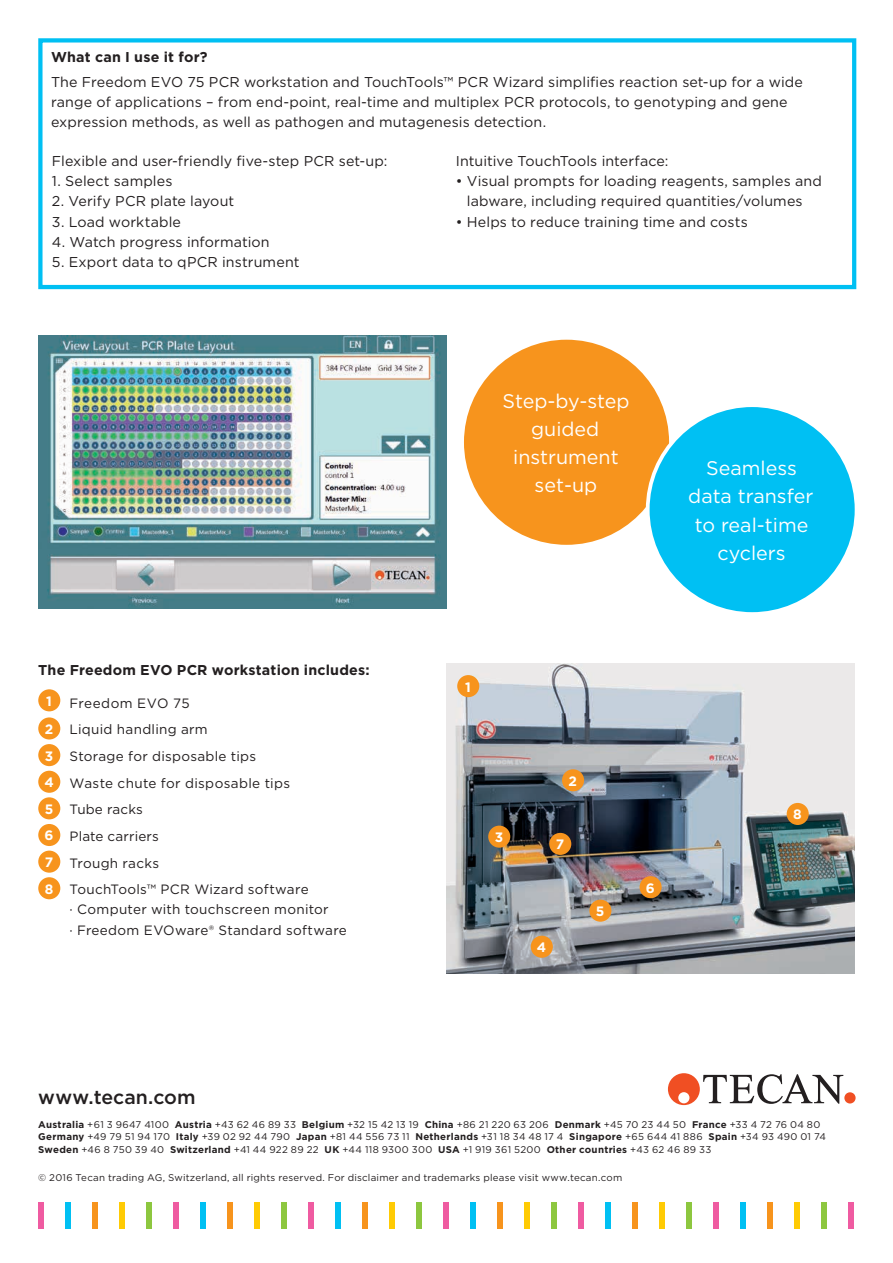
<style>
.page{position:relative;width:893px;height:1263px;background:#fff}
.page>*{position:absolute;margin:0;border:0;box-sizing:border-box;transform-origin:0 0}
.t1{font:19.65px/28.2px "Gotham";color:#fff;text-align:center}
.t2{font:500 19.5px "Gotham";color:#231f20}
.t3{font:14.25px/20.2px "Gotham";letter-spacing:.01em;color:#231f20}
.t4{font:700 14.25px "Gotham";letter-spacing:.015em;color:#231f20}
.t5{font:700 13.65px "Gotham";color:#fff}
.t6{font:13.5px/26.7px "Gotham";letter-spacing:.02em;color:#231f20}
.t7{font:9.75px/12.8px "Gotham";letter-spacing:.025em;color:#231f20}
.s1{font-weight:700;font-size:13.65px;color:#fff}
.s2{font-weight:700}
</style>
<div class="page">
<svg style="left:668px;top:1073px;width:175px;height:32px"></svg>
<div style="left:844px;top:1092px;width:12px;height:11px;background:#f04f23;border-radius:50%"></div>
<div style="left:38px;top:1202px;width:6px;height:27px;background:#ef5ba1"></div>
<div style="left:65px;top:1202px;width:6px;height:27px;background:#00c0f3"></div>
<div style="left:92px;top:1202px;width:6px;height:27px;background:#f7941d"></div>
<div style="left:119px;top:1202px;width:6px;height:27px;background:#ffcb04"></div>
<div style="left:146px;top:1202px;width:6px;height:27px;background:#8dc73f"></div>
<div style="left:173px;top:1202px;width:6px;height:27px;background:#ef5ba1"></div>
<div style="left:200px;top:1202px;width:6px;height:27px;background:#00c0f3"></div>
<div style="left:227px;top:1202px;width:6px;height:27px;background:#f7941d"></div>
<div style="left:254px;top:1202px;width:6px;height:27px;background:#ffcb04"></div>
<div style="left:281px;top:1202px;width:6px;height:27px;background:#8dc73f"></div>
<div style="left:308px;top:1202px;width:6px;height:27px;background:#ef5ba1"></div>
<div style="left:335px;top:1202px;width:6px;height:27px;background:#00c0f3"></div>
<div style="left:362px;top:1202px;width:6px;height:27px;background:#f7941d"></div>
<div style="left:389px;top:1202px;width:6px;height:27px;background:#ffcb04"></div>
<div style="left:416px;top:1202px;width:6px;height:27px;background:#8dc73f"></div>
<div style="left:443px;top:1202px;width:6px;height:27px;background:#ef5ba1"></div>
<div style="left:470px;top:1202px;width:6px;height:27px;background:#00c0f3"></div>
<div style="left:497px;top:1202px;width:6px;height:27px;background:#f7941d"></div>
<div style="left:524px;top:1202px;width:6px;height:27px;background:#ffcb04"></div>
<div style="left:551px;top:1202px;width:6px;height:27px;background:#8dc73f"></div>
<div style="left:578px;top:1202px;width:6px;height:27px;background:#ef5ba1"></div>
<div style="left:605px;top:1202px;width:6px;height:27px;background:#00c0f3"></div>
<div style="left:632px;top:1202px;width:6px;height:27px;background:#f7941d"></div>
<div style="left:659px;top:1202px;width:6px;height:27px;background:#ffcb04"></div>
<div style="left:686px;top:1202px;width:6px;height:27px;background:#8dc73f"></div>
<div style="left:713px;top:1202px;width:6px;height:27px;background:#ef5ba1"></div>
<div style="left:740px;top:1202px;width:6px;height:27px;background:#00c0f3"></div>
<div style="left:767px;top:1202px;width:6px;height:27px;background:#f7941d"></div>
<div style="left:794px;top:1202px;width:6px;height:27px;background:#ffcb04"></div>
<div style="left:821px;top:1202px;width:6px;height:27px;background:#8dc73f"></div>
<div style="left:848px;top:1202px;width:6px;height:27px;background:#ef5ba1"></div>
<div style="left:38px;top:689px;width:22px;height:22px;background:#f7941d;border-radius:50%"></div>
<div style="left:38px;top:717px;width:22px;height:22px;background:#f7941d;border-radius:50%"></div>
<div style="left:38px;top:744px;width:22px;height:22px;background:#f7941d;border-radius:50%"></div>
<div style="left:38px;top:771px;width:22px;height:22px;background:#f7941d;border-radius:50%"></div>
<div style="left:38px;top:797px;width:22px;height:22px;background:#f7941d;border-radius:50%"></div>
<div style="left:38px;top:824px;width:22px;height:22px;background:#f7941d;border-radius:50%"></div>
<div style="left:38px;top:851px;width:22px;height:22px;background:#f7941d;border-radius:50%"></div>
<div style="left:38px;top:877px;width:22px;height:22px;background:#f7941d;border-radius:50%"></div>
<div style="left:38px;top:38px;width:818px;height:251px;border:4px solid #00c0f3"></div>
<div style="left:462px;top:338px;width:209px;height:209px;background:#f7941d;border-radius:50%"></div>
<div style="left:648px;top:405px;width:209px;height:209px;background:#00c0f3;border-radius:50%"></div>
<img style="left:38px;top:336px;width:408px;height:272px">
<img style="left:446px;top:663px;width:409px;height:311px">
<div style="left:457px;top:675px;width:22px;height:22px;background:#f7941d;border-radius:50%"></div>
<div style="left:562px;top:769px;width:22px;height:22px;background:#f7941d;border-radius:50%"></div>
<div style="left:488px;top:826px;width:22px;height:22px;background:#f7941d;border-radius:50%"></div>
<div style="left:531px;top:936px;width:22px;height:22px;background:#f7941d;border-radius:50%"></div>
<div style="left:589px;top:900px;width:22px;height:22px;background:#f7941d;border-radius:50%"></div>
<div style="left:640px;top:876px;width:22px;height:22px;background:#f7941d;border-radius:50%"></div>
<div style="left:549px;top:833px;width:22px;height:22px;background:#f7941d;border-radius:50%"></div>
<div style="left:787px;top:803px;width:22px;height:22px;background:#f7941d;border-radius:50%"></div>
<p class="t4" style="left:51px;top:48px;width:158px">What can I use it for?</p>
<p class="t3" style="left:51px;top:71px;width:753px">The Freedom EVO 75 PCR workstation and TouchTools™ PCR Wizard simplifies reaction set-up for a wide range of applications – from end-point, real-time and multiplex PCR protocols, to genotyping and gene expression methods, as well as pathogen and mutagenesis detection.</p>
<p class="t3" style="left:52px;top:150px;width:337px">Flexible and user-friendly five-step PCR set-up:</p>
<p class="t3" style="left:52px;top:171px;width:122px">1. Select samples</p>
<p class="t3" style="left:52px;top:191px;width:184px">2. Verify PCR plate layout</p>
<p class="t3" style="left:52px;top:211px;width:131px">3. Load worktable</p>
<p class="t3" style="left:52px;top:231px;width:219px">4. Watch progress information</p>
<p class="t3" style="left:52px;top:252px;width:249px">5. Export data to qPCR instrument</p>
<p class="t4" style="left:38px;top:660px;width:333px">The Freedom EVO PCR workstation includes:</p>
<p class="t5" style="left:46px;top:692px;width:7px">1</p>
<p class="t6" style="left:44px;top:689px;width:266px;text-indent:25px">Freedom EVO 75<br><span class="s1">2</span> Liquid handling arm<br><span class="s1">3</span> Storage for disposable tips<br><span class="s1">4</span> Waste chute for disposable tips<br><span class="s1">5</span> Tube racks<br><span class="s1">6</span> Plate carriers<br><span class="s1">7</span> Trough racks<br><span class="s1">8</span> TouchTools™ PCR Wizard software</p>
<p class="t6" style="left:70px;top:899px;width:279px;line-height:20.2px">· Computer with touchscreen monitor<br>· Freedom EVOware® Standard software</p>
<p class="t3" style="left:456px;top:150px;width:214px">Intuitive TouchTools interface:</p>
<p class="t3" style="left:456px;top:171px;width:368px;text-align:center">• Visual prompts for loading reagents, samples and labware, including required quantities/volumes</p>
<p class="t3" style="left:456px;top:211px;width:294px">• Helps to reduce training time and costs</p>
<h1 class="t1" style="left:502px;top:386px;width:128px">Step-by-step guided instrument set-up</h1>
<h1 class="t1" style="left:688px;top:454px;width:127px">Seamless data transfer to real-time cyclers</h1>
<p class="t5" style="left:465px;top:678px;width:7px">1</p>
<p class="t5" style="left:495px;top:828px;width:10px">3</p>
<p class="t5" style="left:569px;top:772px;width:10px">2</p>
<p class="t5" style="left:556px;top:835px;width:10px">7</p>
<p class="t5" style="left:537px;top:938px;width:11px">4</p>
<p class="t5" style="left:596px;top:902px;width:10px">5</p>
<p class="t5" style="left:646px;top:879px;width:11px">6</p>
<p class="t5" style="left:793px;top:805px;width:10px">8</p>
<h2 class="t2" style="left:38px;top:1084px;width:159px">www.tecan.com</h2>
<p class="t7" style="left:38px;top:1117px;width:789px"><span class="s2">Australia</span> +61 3 9647 4100 <span class="s2">Austria</span> +43 62 46 89 33 <span class="s2">Belgium</span> +32 15 42 13 19 <span class="s2">China</span> +86 21 220 63 206 <span class="s2">Denmark</span> +45 70 23 44 50 <span class="s2">France</span> +33 4 72 76 04 80<br><span class="s2">Germany</span> +49 79 51 94 170 <span class="s2">Italy</span> +39 02 92 44 790 <span class="s2">Japan</span> +81 44 556 73 11 <span class="s2">Netherlands</span> +31 18 34 48 17 4 <span class="s2">Singapore</span> +65 644 41 886 <span class="s2">Spain</span> +34 93 490 01 74<br><span class="s2">Sweden</span> +46 8 750 39 40 <span class="s2">Switzerland</span> +41 44 922 89 22 <span class="s2">UK</span> +44 118 9300 300 <span class="s2">USA</span> +1 919 361 5200 <span class="s2">Other countries</span> +43 62 46 89 33</p>
<p class="t7" style="left:38px;top:1171px;width:585px">© 2016 Tecan trading AG, Switzerland, all rights reserved. For disclaimer and trademarks please visit www.tecan.com</p>
</div>
